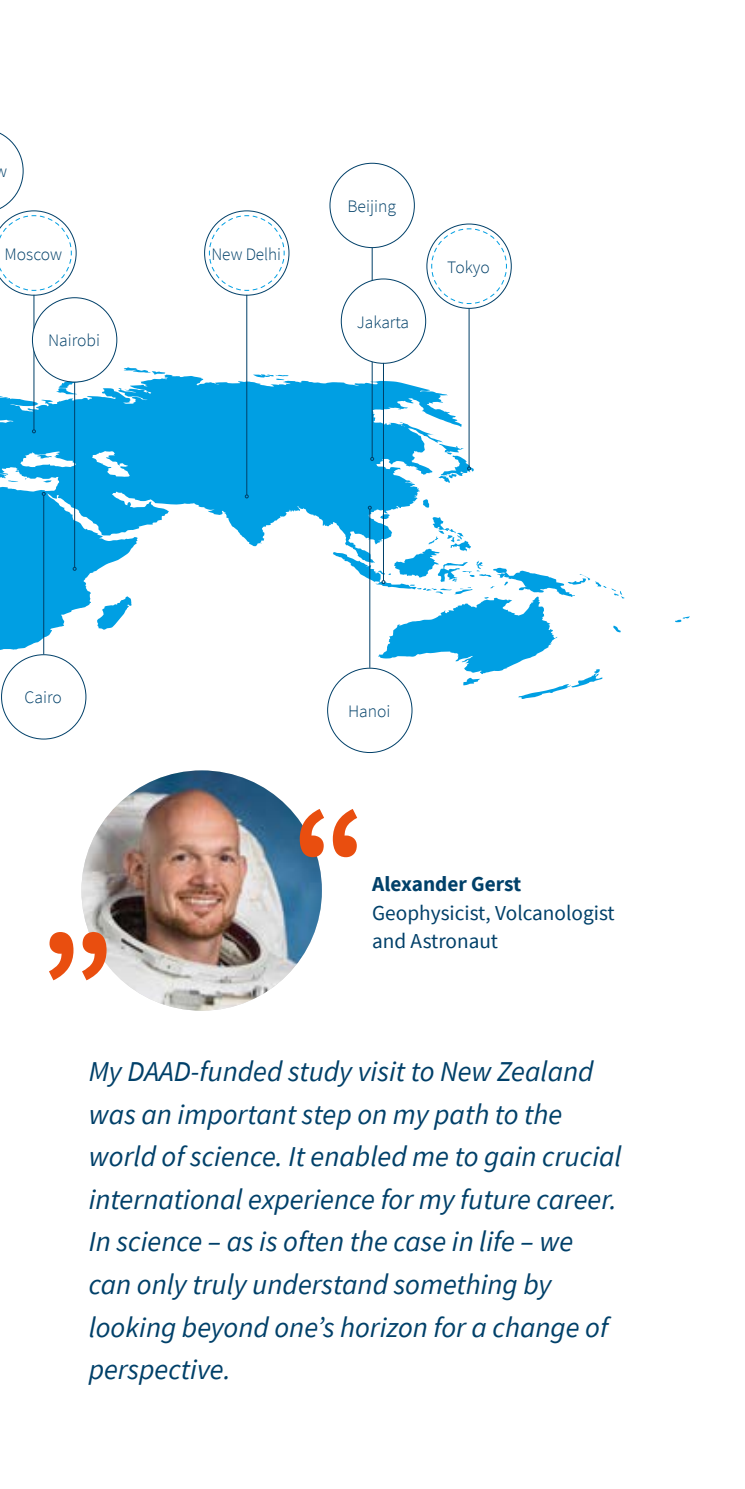
<style>
.page{position:relative;width:745px;height:1489px;background:#fff}
.page>*{position:absolute;margin:0;border:0;box-sizing:border-box;transform-origin:0 0}
.t1{font:italic 28.75px/42.5px "Source Sans Pro";color:#004069}
.t2{font:21.25px/28.2px "Source Sans Pro";color:#004069}
.t3{font:700 21.25px "Source Sans Pro";color:#004069}
.t4{font:300 17.5px "Source Sans Pro";color:#004069}
</style>
<div class="page">
<svg style="left:0;top:364px;width:689px;height:338px"></svg>
<hr style="left:246px;top:295px;width:1px;height:200px;background:#004069">
<svg style="left:245px;top:494px;width:3px;height:4px"></svg>
<hr style="left:371px;top:248px;width:1px;height:209px;background:#004069">
<svg style="left:370px;top:457px;width:4px;height:4px"></svg>
<hr style="left:468px;top:308px;width:1px;height:159px;background:#004069">
<svg style="left:467px;top:466px;width:3px;height:4px"></svg>
<hr style="left:74px;top:381px;width:1px;height:186px;background:#004069">
<div style="left:341px;top:279px;width:84px;height:84px;background:#fff;border-radius:50%"></div>
<svg style="left:426px;top:224px;width:85px;height:84px"></svg>
<svg style="left:430px;top:228px;width:77px;height:76px"></svg>
<svg style="left:0;top:132px;width:76px;height:163px"></svg>
<svg style="left:208px;top:215px;width:77px;height:76px"></svg>
<img style="left:81px;top:770px;width:241px;height:240px;border-radius:120px">
<svg style="left:49px;top:932px;width:57px;height:48px"></svg>
<svg style="left:299px;top:809px;width:58px;height:48px"></svg>
<hr style="left:33px;top:295px;width:1px;height:135px;background:#004069">
<svg style="left:32px;top:429px;width:4px;height:4px"></svg>
<div style="left:32px;top:298px;width:85px;height:84px;background:#fff;border-radius:50%"></div>
<hr style="left:369px;top:509px;width:1px;height:158px;background:#004069">
<svg style="left:367px;top:506px;width:4px;height:3px"></svg>
<hr style="left:383px;top:363px;width:1px;height:217px;background:#004069">
<svg style="left:381px;top:580px;width:4px;height:4px"></svg>
<hr style="left:43px;top:495px;width:1px;height:159px;background:#004069">
<svg style="left:42px;top:492px;width:4px;height:4px"></svg>
<p class="t4" style="left:-4px;top:161px;width:13px">w</p>
<p class="t4" style="left:5px;top:243px;width:59px">Moscow</p>
<p class="t4" style="left:211px;top:243px;width:71px">New Delhi</p>
<p class="t4" style="left:48px;top:330px;width:53px">Nairobi</p>
<p class="t4" style="left:347px;top:195px;width:50px">Beijing</p>
<p class="t4" style="left:356px;top:311px;width:54px">Jakarta</p>
<p class="t4" style="left:447px;top:256px;width:44px">Tokyo</p>
<p class="t4" style="left:25px;top:687px;width:39px">Cairo</p>
<p class="t4" style="left:348px;top:700px;width:44px">Hanoi</p>
<p class="t3" style="left:372px;top:869px;width:150px">Alexander Gerst</p>
<p class="t2" style="left:372px;top:898px;width:244px">Geophysicist, Volcanologist and Astronaut</p>
<p class="t1" style="left:89px;top:1050px;width:534px">My DAAD-funded study visit to New Zealand was an important step on my path to the world of science. It enabled me to gain crucial international experience for my future career.<br>In science – as is often the case in life – we can only truly understand something by looking beyond one’s horizon for a change of perspective.</p>
</div>
